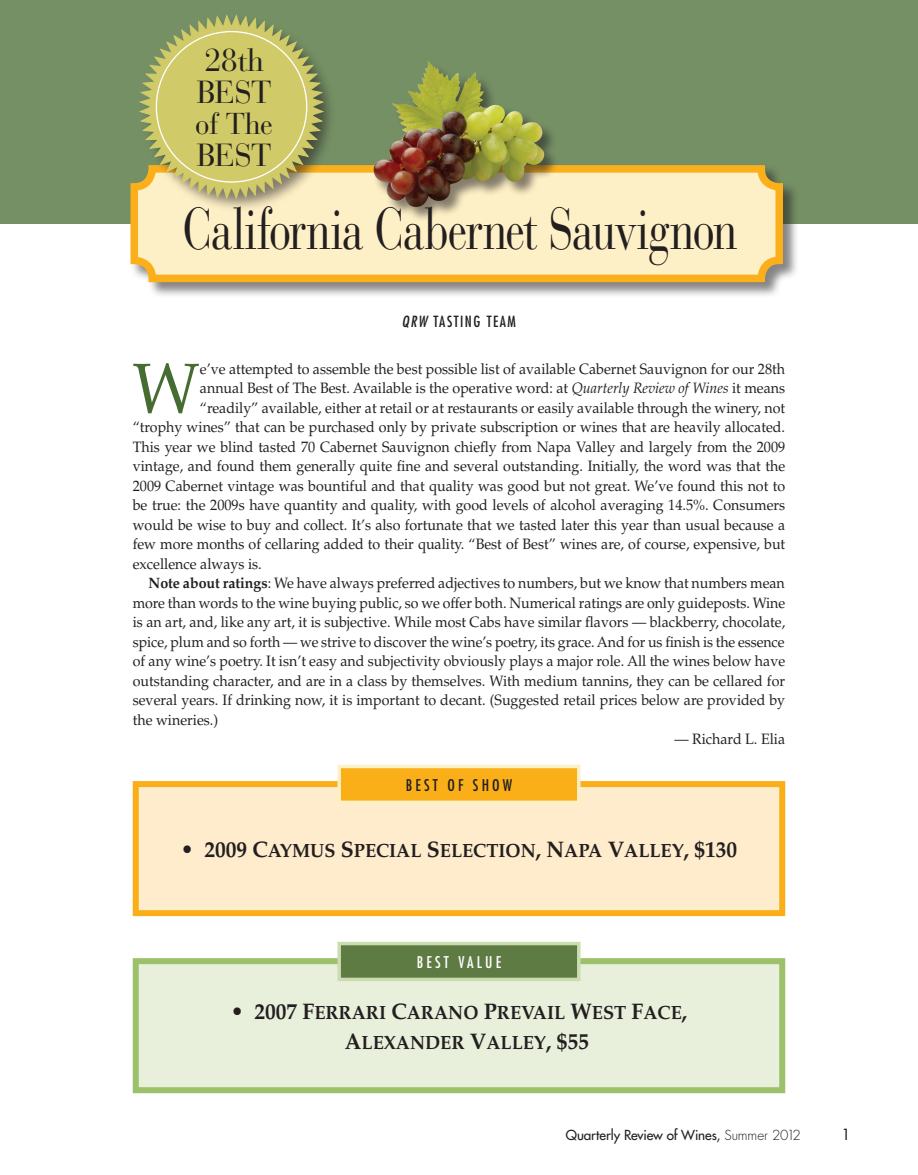
<style>
.page{position:relative;width:918px;height:1175px;background:#fff}
.page>*{position:absolute;margin:0;border:0;box-sizing:border-box;transform-origin:0 0}
.text_first_para{font:70.65px "Palatino";color:#476c32;scale:.95 1}
.main_title{font:58.5px "Bauer Bodoni";letter-spacing:-.025em;color:#231f20;scale:.75 1}
.main_title-2{font:31.65px/31.5px "Bauer Bodoni";letter-spacing:-.015em;color:#231f20;scale:.96 1}
.main_title-3{font:30px "Bauer Bodoni";color:#231f20;scale:.96 1}
.text_w_bullets-plain{font:19.2px/30px "Palatino Bold SC850";color:#231f20;scale:.95 1}
.text_subhead{font:condensed 15.75px "Futura";letter-spacing:.2em;color:#231f20}
.text_subhead-2{font:condensed 15.75px "Futura";letter-spacing:.2em;color:#fff}
.text_first_para-2{font:15px "Palatino";color:#231f20;scale:.95 1}
.text{font:15px/19.5px "Palatino";color:#231f20;text-align:justify;scale:.95 1}
.main_byline{font:condensed 15px "Futura";letter-spacing:.1em;color:#231f20}
.footer_page_number{font:15px "Futura";color:#231f20}
.footer_issue_number{font:13.5px "Futura";letter-spacing:-.005em;color:#231f20}
.s1{font-style:italic}
.s2{font-weight:700}
.s3{font-family:"Palatino";font-size:22.5px}
.s4{font-size:22.5px}
.s5{font-weight:300}
</style>
<div class="page">
<div style="left:0;top:0;width:918px;height:224px;background:#759065"></div>
<div style="left:130px;top:164px;width:669px;height:134px;background:#231f20;opacity:.55"></div>
<div style="left:134px;top:169px;width:645px;height:109px;background:#fef0c6;border-radius:18px"></div>
<div style="left:131px;top:165px;width:652px;height:117px;border:8px solid #fbb01b;border-radius:18px"></div>
<div style="left:372px;top:60px;width:187px;height:161px;background:#231f20;opacity:.55"></div>
<img style="left:373px;top:61px;width:173px;height:146px">
<div style="left:138px;top:13px;width:198px;height:199px;background:#231f20;opacity:.55"></div>
<svg style="left:137px;top:13px;width:189px;height:188px"></svg>
<div style="left:136px;top:784px;width:646px;height:129px;background:#feeccd"></div>
<div style="left:133px;top:781px;width:652px;height:135px;border:6px solid #faaf18"></div>
<div style="left:339px;top:766px;width:240px;height:36px;background:#faaf18"></div>
<div style="left:337px;top:764px;width:243px;height:40px;border:3px solid #fef0c6"></div>
<div style="left:136px;top:961px;width:646px;height:129px;background:#e8f0dc"></div>
<div style="left:133px;top:958px;width:652px;height:135px;border:6px solid #9dc16b"></div>
<div style="left:339px;top:943px;width:240px;height:36px;background:#5f7b44"></div>
<div style="left:337px;top:941px;width:243px;height:40px;border:3px solid #cadcb0"></div>
<p class="main_title-2" style="left:197px;top:45px;width:79px">28th<br>BEST</p>
<p class="main_title-3" style="left:195px;top:106px;width:83px">of The</p>
<p class="main_title-2" style="left:197px;top:139px;width:79px">BEST</p>
<p class="main_title" style="left:183px;top:194px;width:741px">California Cabernet Sauvignon</p>
<p class="main_byline" style="left:402px;top:312px;width:116px"><span class="s1">QRW</span> TASTING TEAM</p>
<p class="text_first_para" style="left:133px;top:347px;width:72px">W</p>
<p class="text_first_para-2" style="left:200px;top:360px;width:618px">e’ve attempted to assemble the best possible list of available Cabernet Sauvignon for our 28th</p>
<p class="text_first_para-2" style="left:200px;top:379px;width:618px">annual Best of The Best. Available is the operative word: at <span class="s1">Quarterly Review of Wines</span> it means</p>
<p class="text_first_para-2" style="left:200px;top:399px;width:618px">“readily” available, either at retail or at restaurants or easily available through the winery, not</p>
<p class="text_first_para-2" style="left:133px;top:418px;width:688px">“trophy wines” that can be purchased only by private subscription or wines that are heavily allocated.</p>
<p class="text_first_para-2" style="left:133px;top:438px;width:688px">This year we blind tasted 70 Cabernet Sauvignon chiefly from Napa Valley and largely from the 2009</p>
<p class="text_first_para-2" style="left:133px;top:457px;width:688px">vintage, and found them generally quite fine and several outstanding. Initially, the word was that the</p>
<p class="text_first_para-2" style="left:133px;top:477px;width:688px">2009 Cabernet vintage was bountiful and that quality was good but not great. We’ve found this not to</p>
<p class="text_first_para-2" style="left:133px;top:496px;width:688px">be true: the 2009s have quantity and quality, with good levels of alcohol averaging 14.5%. Consumers</p>
<p class="text_first_para-2" style="left:133px;top:516px;width:688px">would be wise to buy and collect. It’s also fortunate that we tasted later this year than usual because a</p>
<p class="text_first_para-2" style="left:133px;top:535px;width:688px">few more months of cellaring added to their quality. “Best of Best” wines are, of course, expensive, but</p>
<p class="text_first_para-2" style="left:133px;top:555px;width:137px">excellence always is.</p>
<p class="text" style="left:133px;top:573px;width:688px;text-indent:16px"><span class="s2">Note about ratings</span>: We have always preferred adjectives to numbers, but we know that numbers mean more than words to the wine buying public, so we offer both. Numerical ratings are only guideposts. Wine is an art, and, like any art, it is subjective. While most Cabs have similar flavors — blackberry, chocolate, spice, plum and so forth — we strive to discover the wine’s poetry, its grace. And for us finish is the essence of any wine’s poetry. It isn’t easy and subjectivity obviously plays a major role. All the wines below have outstanding character, and are in a class by themselves. With medium tannins, they can be cellared for several years. If drinking now, it is important to decant. (Suggested retail prices below are provided by the wineries.)</p>
<p class="text" style="left:674px;top:729px;width:118px">— Richard L. Elia</p>
<p class="text_subhead" style="left:406px;top:775px;width:108px">BES T OF SHOW</p>
<p class="text_w_bullets-plain" style="left:181px;top:836px;width:587px"><span class="s3">•</span> <span class="s4">2009 C</span>AYMUS <span class="s4">S</span>PECIAL <span class="s4">S</span>ELECTION<span class="s4">, N</span>APA <span class="s4">V</span>ALLEY<span class="s4">, $130</span></p>
<p class="text_subhead-2" style="left:417px;top:952px;width:85px">BES T VALUE</p>
<p class="text_w_bullets-plain" style="left:345px;top:998px;width:362px;text-indent:-114px"><span class="s3">•</span> <span class="s4">2007 F</span>ERRARI <span class="s4">C</span>ARANO <span class="s4">P</span>REVAIL <span class="s4">W</span>EST <span class="s4">F</span>ACE<span class="s4">,<br>A</span>LEXANDER <span class="s4">V</span>ALLEY<span class="s4">, $55</span></p>
<p class="footer_issue_number" style="left:566px;top:1125px;width:237px">Quarterly Review of Wines, <span class="s5">Summer 2012</span></p>
<p class="footer_page_number" style="left:842px;top:1124px;width:10px">1</p>
</div>
